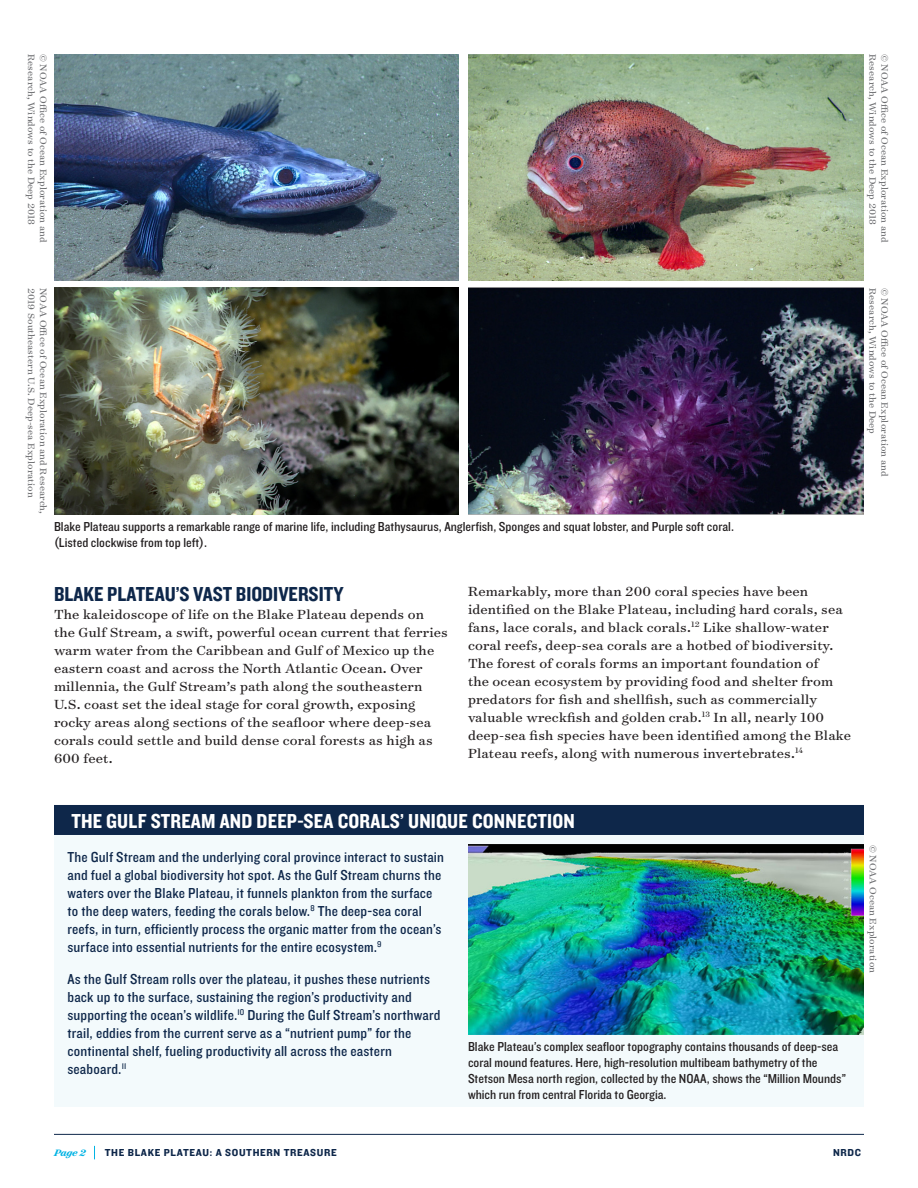
<style>
.page{position:relative;width:918px;height:1188px;background:#fff}
.page>*{position:absolute;margin:0;border:0;box-sizing:border-box;transform-origin:0 0}
.t1{font:21px "Knockout 50 Welterweight";letter-spacing:.01em;color:#fff}
.t2{font:21px "Knockout 50 Welterweight";color:#0e274a}
.t3{font:15px/18px "Surveyor Text";letter-spacing:.01em;color:#231f20}
.t4{font:15px/18px "Knockout 30 Junior Welterwt";letter-spacing:.01em;color:#0e274a}
.t5{font:13.5px/16.2px "Knockout 30 Junior Welterwt";color:#231f20}
.t6{font:10.5px "Surveyor Text";letter-spacing:.01em;color:#6c6d70}
.t7{font:10.5px "Knockout 51 Middleweight";letter-spacing:.06em;color:#0e274a}
.t8{font:italic 700 10.5px "Surveyor Text";color:#00b3e4}
</style>
<div class="page">
<hr style="left:54px;top:1134px;width:810px;height:1px;background:#0e274a">
<svg style="left:94px;top:1146px;width:1px;height:13px"></svg>
<div style="left:54px;top:809px;width:810px;height:298px;background:#f3fafc"></div>
<div style="left:54px;top:805px;width:810px;height:30px;background:#0e274a"></div>
<img style="left:468px;top:845px;width:396px;height:190px">
<img style="left:468px;top:54px;width:396px;height:226px">
<img style="left:468px;top:288px;width:396px;height:226px">
<img style="left:54px;top:54px;width:405px;height:226px">
<img style="left:54px;top:288px;width:405px;height:226px">
<p class="t6" style="left:38px;top:54px;width:172px;rotate:90deg">Research, Windows to the Deep 2018</p>
<p class="t6" style="left:50px;top:54px;width:190px;rotate:90deg">© NOAA Office of Ocean Exploration and</p>
<p class="t6" style="left:879px;top:54px;width:172px;rotate:90deg">Research, Windows to the Deep 2018</p>
<p class="t6" style="left:891px;top:54px;width:190px;rotate:90deg">© NOAA Office of Ocean Exploration and</p>
<p class="t6" style="left:38px;top:288px;width:211px;rotate:90deg">2019 Southeastern U.S. Deep-sea Exploration</p>
<p class="t6" style="left:50px;top:288px;width:228px;rotate:90deg">NOAA Office of Ocean Exploration and Research,</p>
<p class="t6" style="left:879px;top:288px;width:148px;rotate:90deg">Research, Windows to the Deep</p>
<p class="t6" style="left:891px;top:288px;width:190px;rotate:90deg">© NOAA Office of Ocean Exploration and</p>
<p class="t5" style="left:54px;top:518px;width:682px">Blake Plateau supports a remarkable range of marine life, including Bathysaurus, Anglerfish, Sponges and squat lobster, and Purple soft coral. (Listed clockwise from top left).</p>
<h1 class="t2" style="left:54px;top:580px;width:291px">BLAKE PLATEAU’S VAST BIODIVERSITY</h1>
<p class="t3" style="left:54px;top:604px;width:395px">The kaleidoscope of life on the Blake Plateau depends on the Gulf Stream, a swift, powerful ocean current that ferries warm water from the Caribbean and Gulf of Mexico up the eastern coast and across the North Atlantic Ocean. Over millennia, the Gulf Stream’s path along the southeastern U.S. coast set the ideal stage for coral growth, exposing rocky areas along sections of the seafloor where deep-sea corals could settle and build dense coral forests as high as 600 feet.</p>
<p class="t3" style="left:468px;top:582px;width:384px">Remarkably, more than 200 coral species have been identified on the Blake Plateau, including hard corals, sea fans, lace corals, and black corals.<sup>12</sup> Like shallow-water coral reefs, deep-sea corals are a hotbed of biodiversity.<br>The forest of corals forms an important foundation of<br>the ocean ecosystem by providing food and shelter from predators for fish and shellfish, such as commercially valuable wreckfish and golden crab.<sup>13</sup> In all, nearly 100 deep-sea fish species have been identified among the Blake Plateau reefs, along with numerous invertebrates.<sup>14</sup></p>
<h1 class="t1" style="left:71px;top:807px;width:505px">THE GULF STREAM AND DEEP-SEA CORALS’ UNIQUE CONNECTION</h1>
<p class="t4" style="left:68px;top:847px;width:378px">The Gulf Stream and the underlying coral province interact to sustain and fuel a global biodiversity hot spot. As the Gulf Stream churns the waters over the Blake Plateau, it funnels plankton from the surface to the deep waters, feeding the corals below.<sup>8</sup> The deep-sea coral reefs, in turn, efficiently process the organic matter from the ocean’s surface into essential nutrients for the entire ecosystem.<sup>9</sup></p>
<p class="t4" style="left:68px;top:969px;width:374px">As the Gulf Stream rolls over the plateau, it pushes these nutrients back up to the surface, sustaining the region’s productivity and supporting the ocean’s wildlife.<sup>10</sup> During the Gulf Stream’s northward trail, eddies from the current serve as a “nutrient pump” for the continental shelf, fueling productivity all across the eastern seaboard.<sup>11</sup></p>
<p class="t5" style="left:468px;top:1038px;width:380px">Blake Plateau’s complex seafloor topography contains thousands of deep-sea coral mound features. Here, high-resolution multibeam bathymetry of the Stetson Mesa north region, collected by the NOAA, shows the “Million Mounds” which run from central Florida to Georgia.</p>
<p class="t6" style="left:880px;top:845px;width:130px;rotate:90deg">© NOAA Ocean Exploration</p>
<p class="t8" style="left:54px;top:1146px;width:33px">Page 2</p>
<p class="t7" style="left:105px;top:1146px;width:233px">THE BLAKE PLATEAU: A SOUTHERN TREASURE</p>
<p class="t7" style="left:833px;top:1146px;width:29px">NRDC</p>
</div>
